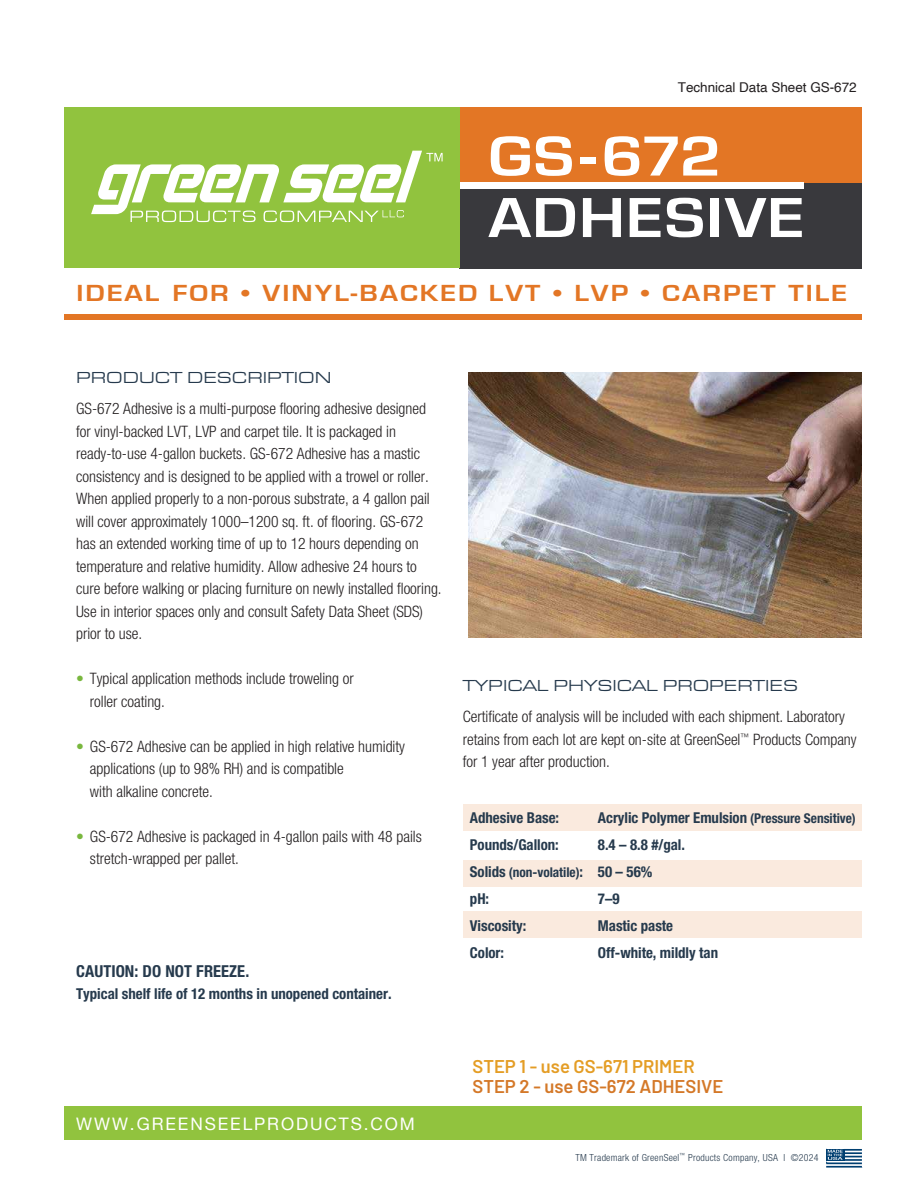
<style>
.page{position:relative;width:918px;height:1188px;background:#fff}
.page>*{position:absolute;margin:0;border:0;box-sizing:border-box;transform-origin:0 0}
.t1{font:700 58.5px/61.5px "Eurostile";letter-spacing:.025em;color:#fff;scale:1.15 1}
.t2{font:700 24px "Eurostile";letter-spacing:.07em;color:#e37625;scale:1.2 1}
.t3{font:600 18.45px "Barlow";color:#d47828}
.t4{font:600 18.45px "Barlow";color:#e49d25}
.t5{font:17.25px "Helvetica Neue";letter-spacing:.11em;color:#fff}
.t6{font:16.5px "Eurostile Extended Roman DTC";letter-spacing:-.005em;color:#263a4d}
.t7{font:700 condensed 16.5px "Helvetica Neue";letter-spacing:.005em;color:#263a4d}
.t8{font:300 condensed 15.75px/22.5px "Helvetica Neue";color:#231f20}
.t9{font:700 condensed 15px "Helvetica Neue";letter-spacing:-.005em;color:#263a4d}
.t10{font:700 condensed 13.5px "Helvetica Neue";letter-spacing:-.005em;color:#263a4d}
.t11{font:13.5px "Helvetica";color:#231f20}
.t12{font:300 condensed 9.75px "Helvetica Neue";letter-spacing:.025em;color:#263a4d}
.s1{color:#79b73e}
.s2{font-size:13.5px}
.s3{font-size:15px}
</style>
<div class="page">
<div style="left:64px;top:107px;width:798px;height:161px;background:#e37625"></div>
<div style="left:459px;top:183px;width:403px;height:85px;background:#39393d"></div>
<div style="left:458px;top:182px;width:345px;height:7px;background:#fff"></div>
<img style="left:469px;top:373px;width:393px;height:265px">
<div style="left:463px;top:804px;width:399px;height:27px;background:#faeade"></div>
<div style="left:463px;top:860px;width:399px;height:26px;background:#faeade"></div>
<div style="left:463px;top:911px;width:399px;height:27px;background:#faeade"></div>
<div style="left:64px;top:1107px;width:798px;height:33px;background:#91c33e"></div>
<svg style="left:826px;top:1149px;width:36px;height:19px"></svg>
<div style="left:64px;top:314px;width:798px;height:5px;background:#e37625"></div>
<div style="left:64px;top:107px;width:395px;height:161px;background:#91c33e"></div>
<svg style="left:91px;top:151px;width:352px;height:71px"></svg>
<p class="t11" style="left:678px;top:77px;width:180px">Technical Data Sheet GS-672</p>
<h1 class="t1" style="left:488px;top:127px;width:276px">GS-672<br>ADHESIVE</h1>
<h2 class="t2" style="left:76px;top:280px;width:644px">IDEAL FOR • VINYL-BACKED LVT • LVP • CARPET TILE</h2>
<p class="t6" style="left:76px;top:369px;width:257px">PRODUCT DESCRIPTION</p>
<p class="t8" style="left:76px;top:397px;width:367px">GS-672 Adhesive is a multi-purpose flooring adhesive designed for vinyl-backed LVT, LVP and carpet tile. It is packaged in ready-to-use 4-gallon buckets. GS-672 Adhesive has a mastic consistency and is designed to be applied with a trowel or roller.<br>When applied properly to a non-porous substrate, a 4 gallon pail will cover approximately 1000–1200 sq. ft. of flooring. GS-672 has an extended working time of up to 12 hours depending on temperature and relative humidity. Allow adhesive 24 hours to cure before walking or placing furniture on newly installed flooring.<br>Use in interior spaces only and consult Safety Data Sheet (SDS) prior to use.</p>
<p class="t8" style="left:90px;top:667px;width:265px;text-indent:-14px"><span class="s1">•</span> Typical application methods include troweling or roller coating.</p>
<p class="t8" style="left:90px;top:735px;width:316px;text-indent:-14px"><span class="s1">•</span> GS-672 Adhesive can be applied in high relative humidity applications (up to 98% RH) and is compatible<br>with alkaline concrete.</p>
<p class="t8" style="left:90px;top:825px;width:333px;text-indent:-14px"><span class="s1">•</span> GS-672 Adhesive is packaged in 4-gallon pails with 48 pails stretch-wrapped per pallet.</p>
<p class="t7" style="left:76px;top:961px;width:175px">CAUTION: DO NOT FREEZE.</p>
<p class="t9" style="left:76px;top:985px;width:317px">Typical shelf life of 12 months in unopened container.</p>
<p class="t6" style="left:463px;top:676px;width:337px">TYPICAL PHYSICAL PROPERTIES</p>
<p class="t8" style="left:463px;top:705px;width:395px">Certificate of analysis will be included with each shipment. Laboratory retains from each lot are kept on-site at GreenSeel<sup>™</sup> Products Company for 1 year after production.</p>
<p class="t9" style="left:470px;top:808px;width:91px">Adhesive Base:</p>
<p class="t9" style="left:598px;top:808px;width:259px">Acrylic Polymer Emulsion <span class="s2">(Pressure Sensitive)</span></p>
<p class="t9" style="left:470px;top:835px;width:90px">Pounds/Gallon:</p>
<p class="t9" style="left:598px;top:835px;width:89px">8.4 – 8.8 #/gal.</p>
<p class="t10" style="left:470px;top:864px;width:184px"><span class="s3">Solids</span> (non-volatile)<span class="s3">: 50 – 56%</span></p>
<p class="t9" style="left:470px;top:889px;width:21px">pH:</p>
<p class="t9" style="left:598px;top:889px;width:23px">7–9</p>
<p class="t9" style="left:470px;top:916px;width:58px">Viscosity:</p>
<p class="t9" style="left:598px;top:916px;width:77px">Mastic paste</p>
<p class="t9" style="left:470px;top:943px;width:36px">Color:</p>
<p class="t9" style="left:598px;top:943px;width:122px">Off-white, mildly tan</p>
<p class="t5" style="left:76px;top:1112px;width:340px">WWW.GREENSEELPRODUCTS.COM</p>
<p class="t4" style="left:473px;top:1052px;width:224px">STEP 1 - use GS-671 PRIMER</p>
<p class="t3" style="left:473px;top:1072px;width:252px">STEP 2 - use GS-672 ADHESIVE</p>
<p class="t12" style="left:575px;top:1152px;width:245px">TM Trademark of GreenSeel<sup>™</sup> Products Company, USA l ©2024</p>
</div>
